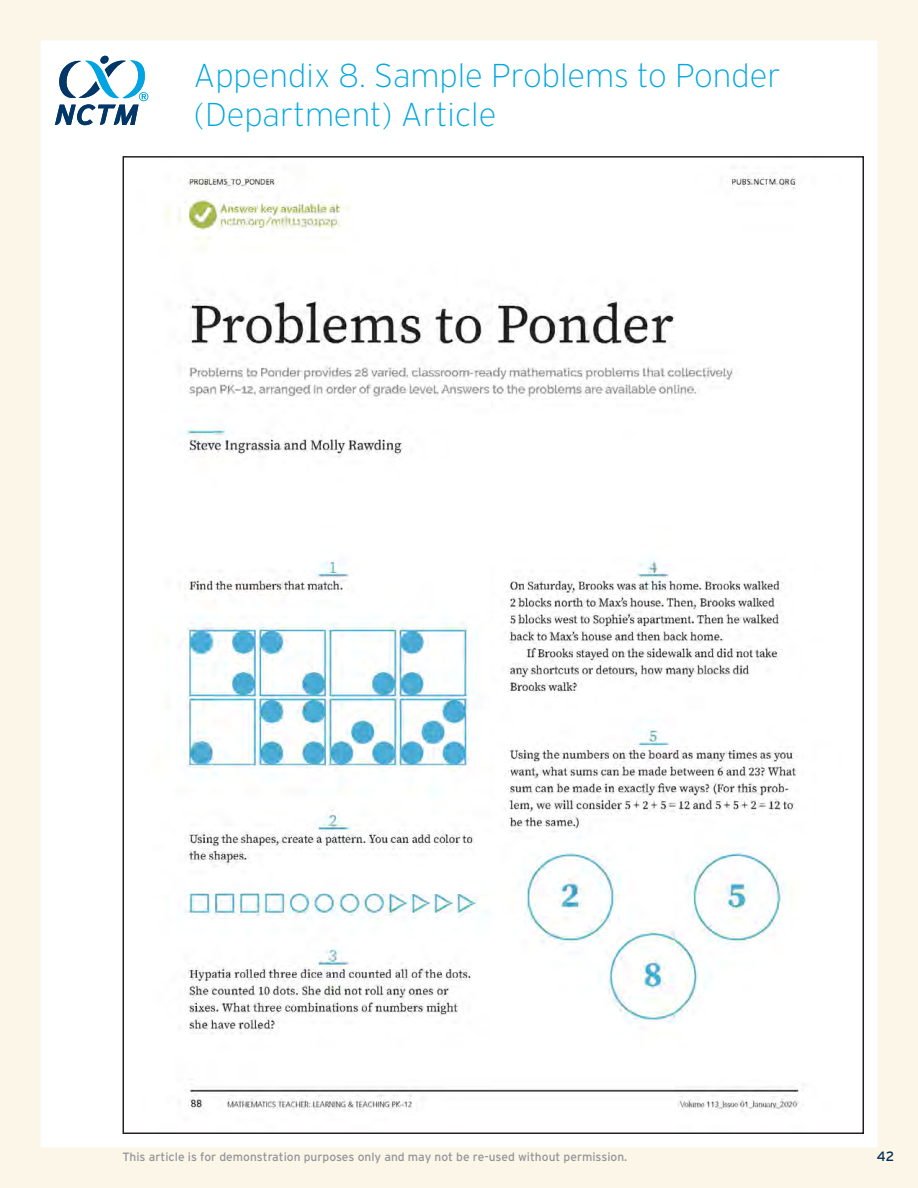
<style>
.page{position:relative;width:918px;height:1188px;background:#fff}
.page>*{position:absolute;margin:0;border:0;box-sizing:border-box;transform-origin:0 0}
.t1{font:200 33px/39px "Interstate";color:#00a7e1}
.t2{font:13.5px "Interstate";color:#003057}
.t3{font:12px "Interstate";color:#939598}
</style>
<div class="page">
<div style="left:0;top:0;width:918px;height:1188px;border:40px solid #fcf6e9"></div>
<div style="left:100px;top:56px;width:9px;height:8px;background:#003768;border-radius:4px"></div>
<svg style="left:55px;top:60px;width:93px;height:65px"></svg>
<img style="left:165px;top:173px;width:639px;height:939px">
<h1 class="t1" style="left:194px;top:56px;width:589px">Appendix 8. Sample Problems to Ponder (Department) Article</h1>
<p class="t3" style="left:123px;top:1150px;width:505px">This article is for demonstration purposes only and may not be re-used without permission.</p>
<p class="t2" style="left:877px;top:1149px;width:19px">42</p>
</div>
